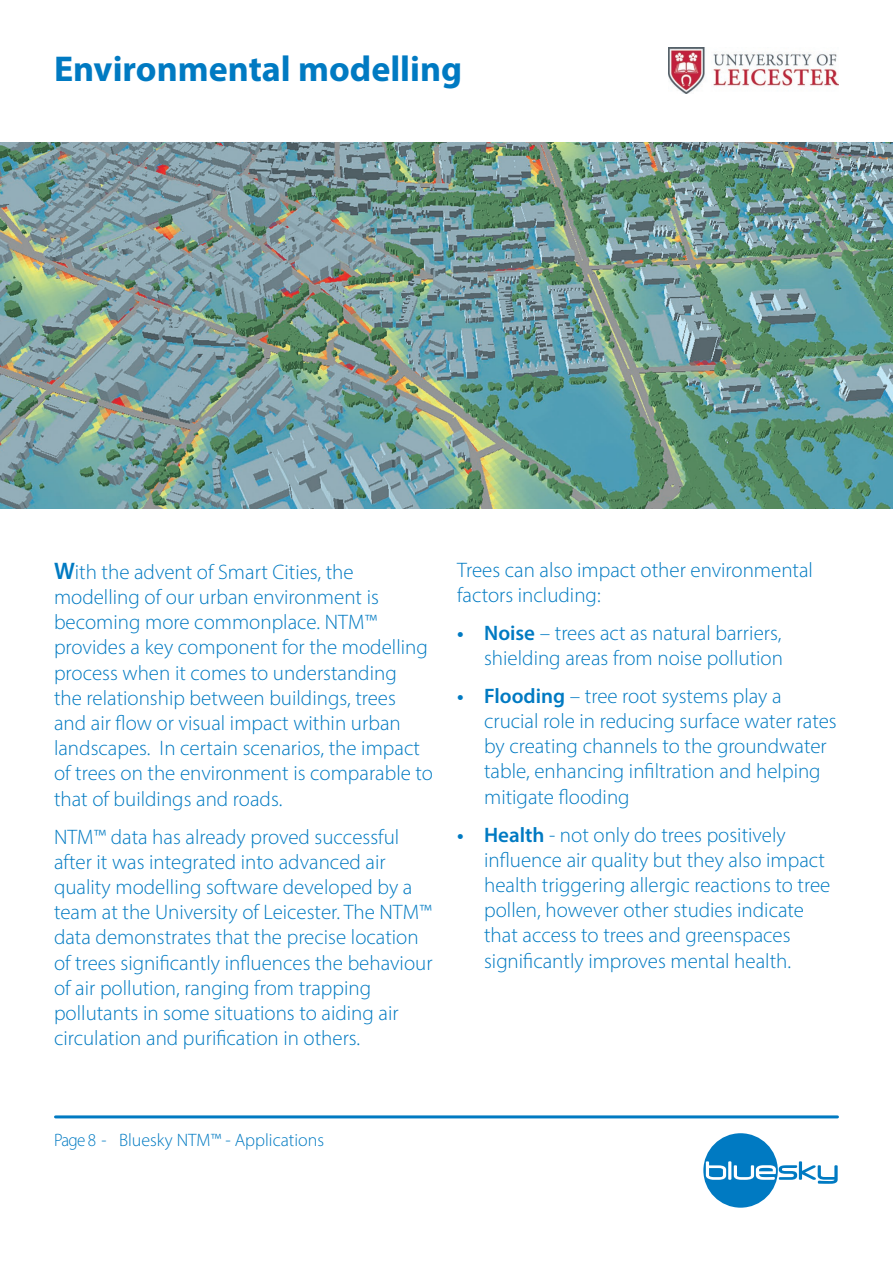
<style>
.page{position:relative;width:893px;height:1263px;background:#fff}
.page>*{position:absolute;margin:0;border:0;box-sizing:border-box;transform-origin:0 0}
.t1{font:700 36px "Myriad Pro";color:#007ac2}
.t2{font:300 21px/25.2px "Myriad Pro";color:#007ac2}
.t3{font:300 18px "Myriad Pro";color:#007ac2;scale:.95 1}
.s1{font-weight:600;font-size:24px}
.s2{font-weight:600}
</style>
<div class="page">
<hr style="left:56px;top:1115px;width:781px;height:3px;background:#007ac2">
<div style="left:703px;top:1133px;width:75px;height:75px;background:#007ac2;border-radius:50%"></div>
<svg style="left:706px;top:1161px;width:132px;height:23px"></svg>
<img style="left:0;top:143px;width:893px;height:366px">
<img style="left:668px;top:48px;width:171px;height:46px">
<h1 class="t1" style="left:54px;top:45px;width:410px">Environmental modelling</h1>
<p class="t2" style="left:54px;top:559px;width:381px"><span class="s1">W</span>ith the advent of Smart Cities, the modelling of our urban environment is becoming more commonplace. NTM™ provides a key component for the modelling process when it comes to understanding<br>the relationship between buildings, trees and air flow or visual impact within urban landscapes. In certain scenarios, the impact of trees on the environment is comparable to that of buildings and roads.</p>
<p class="t2" style="left:54px;top:824px;width:380px">NTM™ data has already proved successful after it was integrated into advanced air quality modelling software developed by a team at the University of Leicester. The NTM™ data demonstrates that the precise location of trees significantly influences the behaviour of air pollution, ranging from trapping pollutants in some situations to aiding air circulation and purification in others.</p>
<p class="t2" style="left:457px;top:557px;width:357px">Trees can also impact other environmental factors including:</p>
<p class="t2" style="left:457px;top:620px;width:327px;text-align:right"><span class="s2">• Noise</span> – trees act as natural barriers, shielding areas from noise pollution</p>
<p class="t2" style="left:484px;top:683px;width:354px;text-indent:-27px"><span class="s2">• Flooding</span> – tree root systems play a crucial role in reducing surface water rates by creating channels to the groundwater table, enhancing infiltration and helping mitigate flooding</p>
<p class="t2" style="left:484px;top:822px;width:348px;text-indent:-27px"><span class="s2">• Health</span> - not only do trees positively influence air quality but they also impact health triggering allergic reactions to tree pollen, however other studies indicate that access to trees and greenspaces significantly improves mental health.</p>
<p class="t3" style="left:54px;top:1129px;width:286px">Page 8 - Bluesky NTM™ - Applications</p>
</div>
